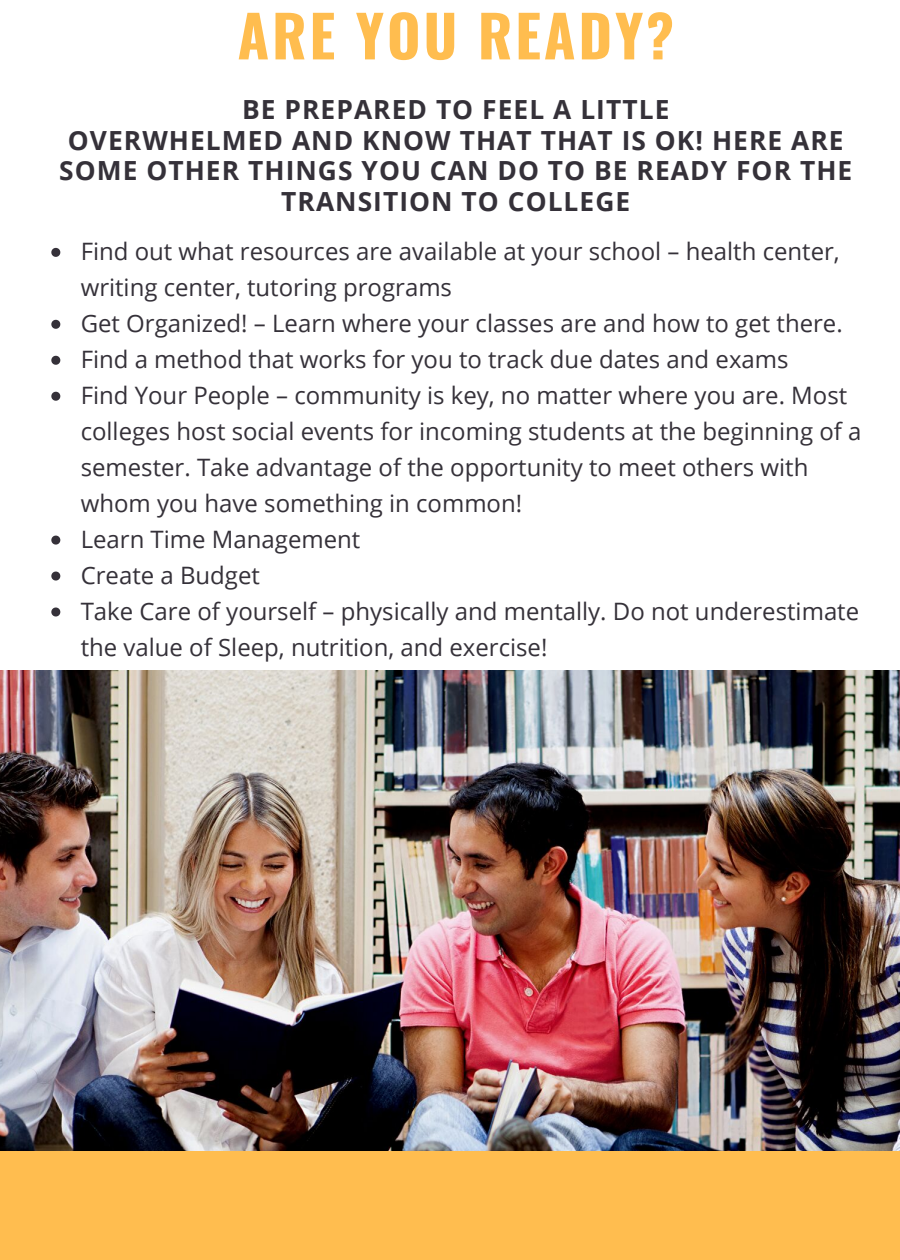
<style>
.page{position:relative;width:900px;height:1260px;background:#fff}
.page>*{position:absolute;margin:0;border:0;box-sizing:border-box;transform-origin:0 0}
.t1{font:700 57.5px "Oswald";letter-spacing:.05em;color:#ffbd4f}
.t2{font:700 26.25px/30.5px "Open Sans";letter-spacing:.04em;color:#353139;text-align:center}
.t3{font:24px/36px "Open Sans";color:#353139}
</style>
<div class="page">
<svg style="left:51px;top:248px;width:9px;height:9px"></svg>
<svg style="left:51px;top:320px;width:9px;height:9px"></svg>
<svg style="left:51px;top:356px;width:9px;height:9px"></svg>
<svg style="left:51px;top:392px;width:9px;height:9px"></svg>
<svg style="left:51px;top:536px;width:9px;height:9px"></svg>
<svg style="left:51px;top:572px;width:9px;height:9px"></svg>
<svg style="left:51px;top:608px;width:9px;height:9px"></svg>
<div style="left:0;top:1027px;width:900px;height:233px;background:#ffbd4f"></div>
<img style="left:0;top:670px;width:900px;height:480px">
<h1 class="t1" style="left:237px;top:-9px;width:438px">ARE YOU READY?</h1>
<p class="t2" style="left:59px;top:94px;width:795px">BE PREPARED TO FEEL A LITTLE<br>OVERWHELMED AND KNOW THAT THAT IS OK! HERE ARE SOME OTHER THINGS YOU CAN DO TO BE READY FOR THE TRANSITION TO COLLEGE</p>
<p class="t3" style="left:81px;top:233px;width:782px">Find out what resources are available at your school – health center, writing center, tutoring programs<br>Get Organized! – Learn where your classes are and how to get there.<br>Find a method that works for you to track due dates and exams<br>Find Your People – community is key, no matter where you are. Most colleges host social events for incoming students at the beginning of a semester. Take advantage of the opportunity to meet others with whom you have something in common!<br>Learn Time Management<br>Create a Budget<br>Take Care of yourself – physically and mentally. Do not underestimate the value of Sleep, nutrition, and exercise!</p>
</div>
